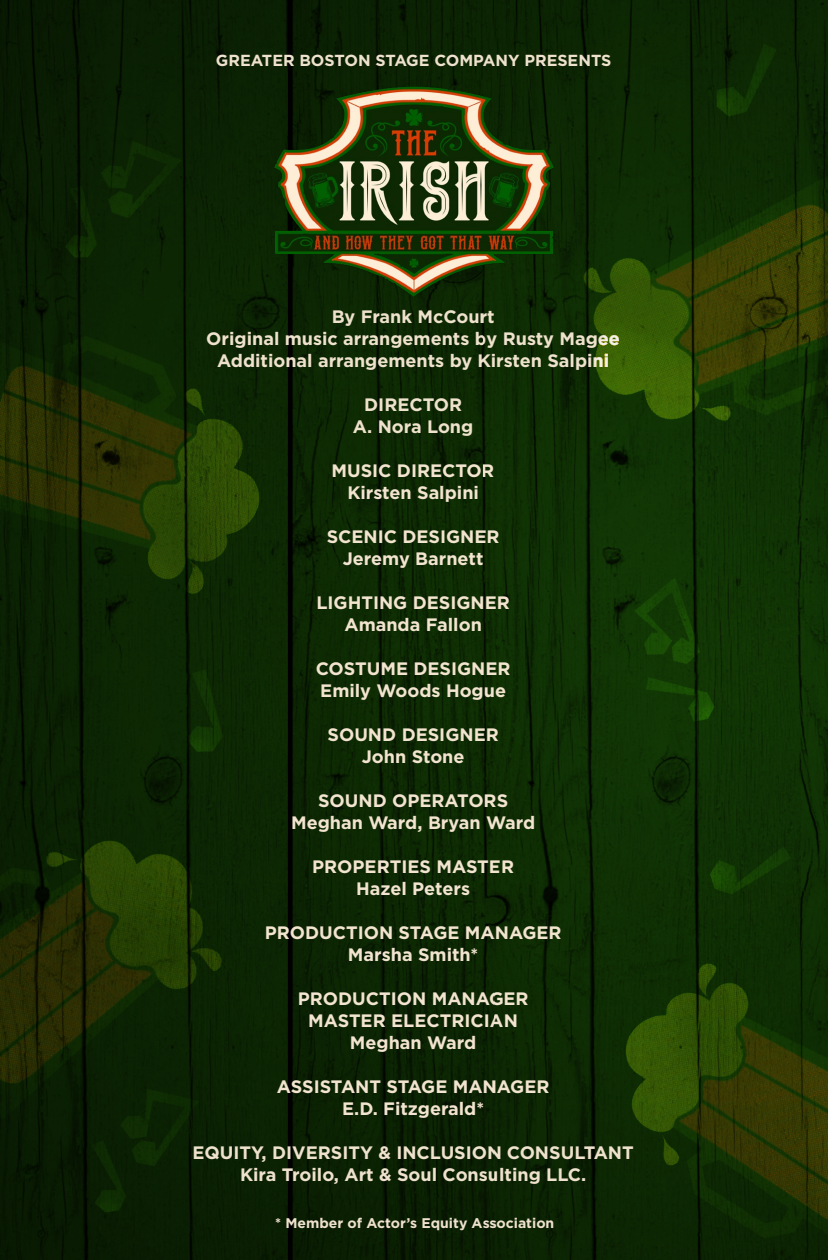
<style>
.page{position:relative;width:828px;height:1260px;background:#fff}
.page>*{position:absolute;margin:0;border:0;box-sizing:border-box;transform-origin:0 0}
.t1{font:700 18px/22px "Gotham";color:#f2e4cf;text-align:center}
.t2{font:700 18px/22px "Gotham";color:#efe2cd;text-align:center}
.t3{font:700 16px "Gotham";color:#efe2cd}
.t4{font:700 14px "Gotham";color:#efe2cd}
</style>
<div class="page">
<img style="left:0;top:0;width:828px;height:1260px">
<img style="left:211px;top:44px;width:406px;height:287px">
<img style="left:127px;top:660px;width:129px;height:87px">
<img style="left:513px;top:128px;width:315px;height:372px">
<img style="left:13px;top:93px;width:193px;height:174px">
<img style="left:668px;top:36px;width:115px;height:130px">
<img style="left:0;top:267px;width:336px;height:393px">
<img style="left:573px;top:551px;width:204px;height:217px">
<img style="left:533px;top:891px;width:295px;height:369px">
<img style="left:0;top:747px;width:296px;height:427px">
<img style="left:44px;top:1047px;width:177px;height:209px">
<img style="left:675px;top:805px;width:123px;height:117px">
<p class="t3" style="left:216px;top:51px;width:397px">GREATER BOSTON STAGE COMPANY PRESENTS</p>
<p class="t2" style="left:206px;top:305px;width:415px">By Frank McCourt<br>Original music arrangements by Rusty Magee<br>Additional arrangements by Kirsten Salpini</p>
<p class="t2" style="left:353px;top:393px;width:122px">DIRECTOR<br>A. Nora Long</p>
<p class="t1" style="left:331px;top:459px;width:165px">MUSIC DIRECTOR<br>Kirsten Salpini</p>
<p class="t1" style="left:327px;top:525px;width:174px">SCENIC DESIGNER<br>Jeremy Barnett</p>
<p class="t1" style="left:316px;top:591px;width:195px">LIGHTING DESIGNER<br>Amanda Fallon</p>
<p class="t1" style="left:316px;top:657px;width:196px;text-align:left">COSTUME DESIGNER<br>Emily Woods Hogue</p>
<p class="t1" style="left:328px;top:723px;width:173px">SOUND DESIGNER<br>John Stone</p>
<p class="t1" style="left:291px;top:789px;width:246px">SOUND OPERATORS<br>Meghan Ward, Bryan Ward</p>
<p class="t1" style="left:312px;top:855px;width:203px">PROPERTIES MASTER<br>Hazel Peters</p>
<p class="t1" style="left:265px;top:921px;width:298px">PRODUCTION STAGE MANAGER<br>Marsha Smith*</p>
<p class="t1" style="left:298px;top:987px;width:232px">PRODUCTION MANAGER<br>MASTER ELECTRICIAN<br>Meghan Ward</p>
<p class="t1" style="left:277px;top:1075px;width:274px">ASSISTANT STAGE MANAGER<br>E.D. Fitzgerald*</p>
<p class="t2" style="left:192px;top:1141px;width:443px">EQUITY, DIVERSITY &amp; INCLUSION CONSULTANT<br>Kira Troilo, Art &amp; Soul Consulting LLC.</p>
<p class="t4" style="left:275px;top:1215px;width:281px">* Member of Actor’s Equity Association</p>
</div>
